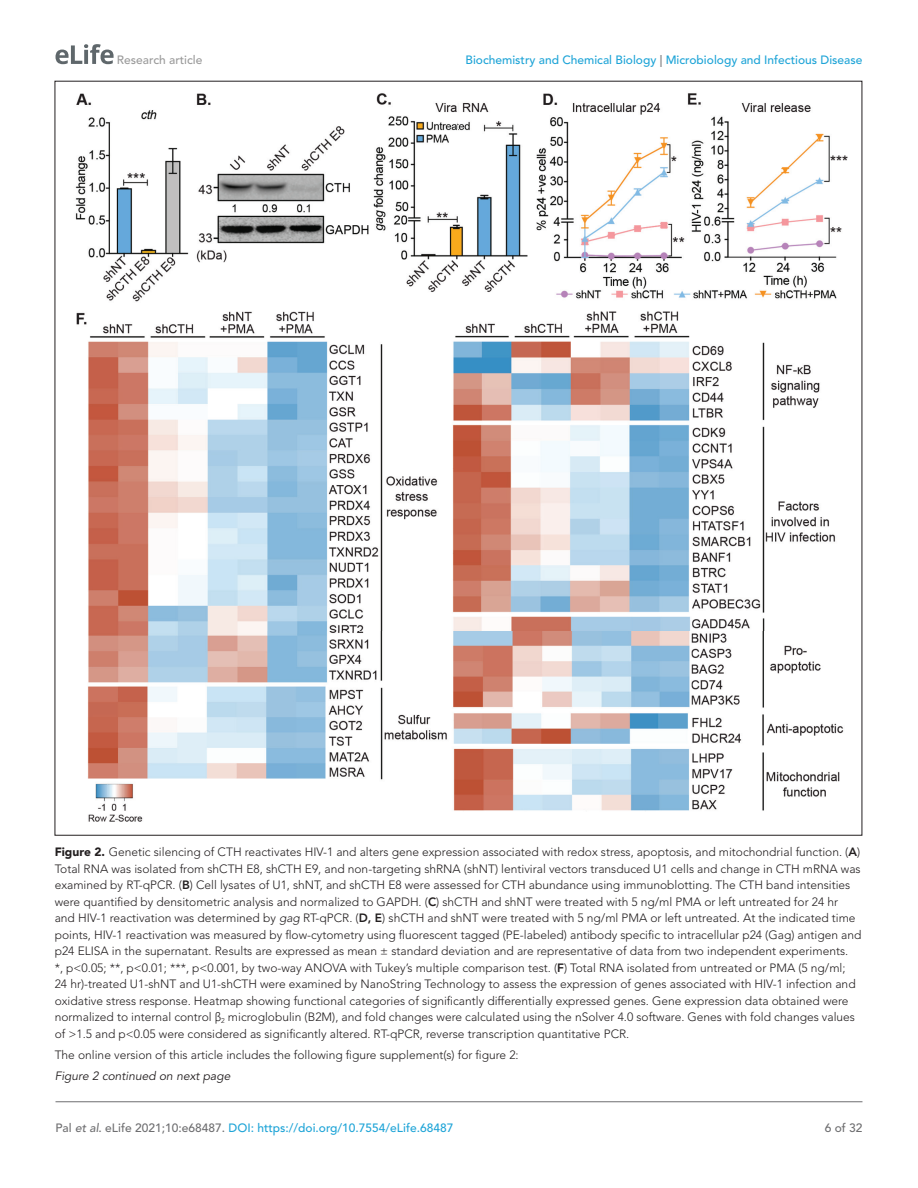
<style>
.page{position:relative;width:918px;height:1188px;background:#fff}
.page>*{position:absolute;margin:0;border:0;box-sizing:border-box;transform-origin:0 0}
.t1{font:300 12px/16.5px "Avenir LT Std";color:#231f20}
.t2{font:500 12px "Avenir LT Std";color:#1ea4d7}
.t3{font:italic 12px "Avenir LT Std";color:#231f20}
.t4{font:500 12px "Avenir LT Std";color:#9a9a9a}
.t5{font:500 12px "Avenir LT Std";color:#6e6e70}
.s1{color:#6e6e70}
.s2{font-weight:900}
.s3{font-weight:800}
.s4{font-style:italic}
.s5{font-family:"Segoe UI"}
.s6{font-style:italic;color:#6e6e70}
</style>
<div class="page">
<svg style="left:56px;top:44px;width:58px;height:20px"></svg>
<hr style="left:56px;top:1101px;width:806px;height:1px;background:#6e6e70">
<img style="left:75px;top:93px;width:773px;height:729px">
<p class="t4" style="left:117px;top:53px;width:87px">Research article</p>
<p class="t2" style="left:465px;top:53px;width:398px">Biochemistry and Chemical Biology <span class="s1">|</span> Microbiology and Infectious Disease</p>
<p class="t1" style="left:55px;top:844px;width:808px"><span class="s2">Figure 2.</span> Genetic silencing of CTH reactivates HIV-1 and alters gene expression associated with redox stress, apoptosis, and mitochondrial function. (<span class="s3">A</span>)<br>Total RNA was isolated from shCTH E8, shCTH E9, and non-targeting shRNA (shNT) lentiviral vectors transduced U1 cells and change in CTH mRNA was examined by RT-qPCR. (<span class="s3">B</span>) Cell lysates of U1, shNT, and shCTH E8 were assessed for CTH abundance using immunoblotting. The CTH band intensities were quantified by densitometric analysis and normalized to GAPDH. (<span class="s3">C</span>) shCTH and shNT were treated with 5 ng/ml PMA or left untreated for 24 hr<br>and HIV-1 reactivation was determined by <span class="s4">gag</span> RT-qPCR. (<span class="s3">D, E</span>) shCTH and shNT were treated with 5 ng/ml PMA or left untreated. At the indicated time points, HIV-1 reactivation was measured by flow-cytometry using fluorescent tagged (PE-labeled) antibody specific to intracellular p24 (Gag) antigen and p24 ELISA in the supernatant. Results are expressed as mean ± standard deviation and are representative of data from two independent experiments.<br>*, p&lt;0.05; **, p&lt;0.01; ***, p&lt;0.001, by two-way ANOVA with Tukey’s multiple comparison test. (<span class="s3">F</span>) Total RNA isolated from untreated or PMA (5 ng/ml;<br>24 hr)-treated U1-shNT and U1-shCTH were examined by NanoString Technology to assess the expression of genes associated with HIV-1 infection and oxidative stress response. Heatmap showing functional categories of significantly differentially expressed genes. Gene expression data obtained were normalized to internal control <span class="s5">β</span><sub>2</sub> microglobulin (B2M), and fold changes were calculated using the nSolver 4.0 software. Genes with fold changes values of &gt;1.5 and p&lt;0.05 were considered as significantly altered. RT-qPCR, reverse transcription quantitative PCR.</p>
<p class="t1" style="left:55px;top:1047px;width:466px">The online version of this article includes the following figure supplement(s) for figure 2:</p>
<p class="t3" style="left:55px;top:1069px;width:177px">Figure 2 continued on next page</p>
<p class="t2" style="left:56px;top:1121px;width:399px"><span class="s1">Pal</span> <span class="s6">et al</span><span class="s1">. eLife 2021;10:e68487.</span> DOI: https://doi.org/10.7554/eLife.68487</p>
<p class="t5" style="left:825px;top:1121px;width:39px">6 of 32</p>
</div>
